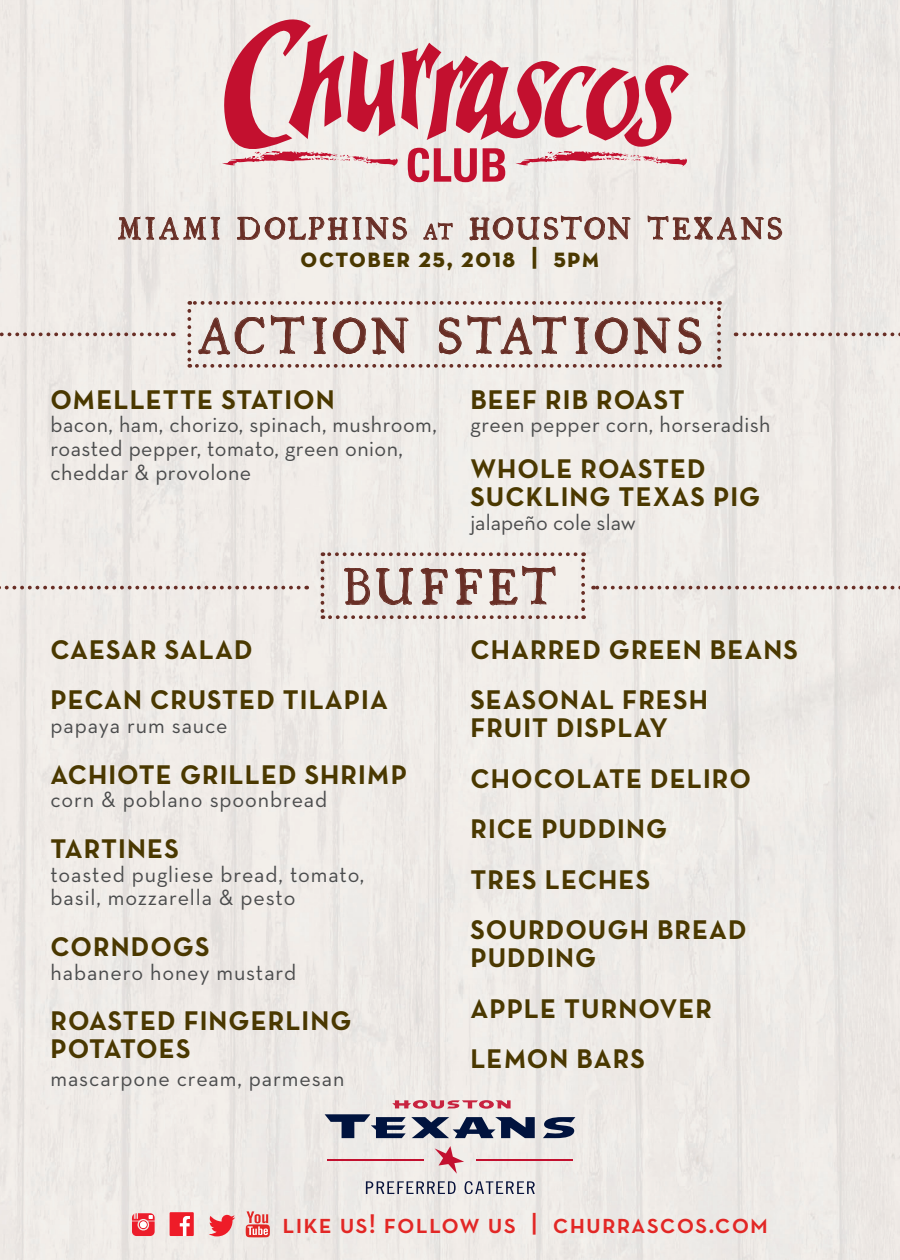
<style>
.page{position:relative;width:900px;height:1260px;background:#fff}
.page>*{position:absolute;margin:0;border:0;box-sizing:border-box;transform-origin:0 0}
.t1{font:45px "Ugly Qua";letter-spacing:.095em;color:#682e25}
.t2{font:27.5px/50.5px "Neutra Text Bold SC Alt";letter-spacing:.04em;color:#4a3800}
.t3{font:27.5px "Neutra Text Demi SC";letter-spacing:.04em;color:#e22725}
.t4{font:27.5px "Ugly Qua";letter-spacing:.115em;color:#682e25}
.t5{font:22.5px/23.8px "Neutra Text";letter-spacing:.03em;color:#4b4c4d}
.t6{font:22.5px "Neutra Text";color:#4b4c4d}
.s1{font-size:19.25px}
</style>
<div class="page">
<img style="left:0;top:0;width:900px;height:1260px">
<svg style="left:219px;top:8px;width:470px;height:174px"></svg>
<svg style="left:118px;top:216px;width:102px;height:24px"></svg>
<svg style="left:237px;top:214px;width:170px;height:28px"></svg>
<svg style="left:423px;top:222px;width:30px;height:18px"></svg>
<svg style="left:469px;top:215px;width:162px;height:27px"></svg>
<svg style="left:648px;top:215px;width:134px;height:26px"></svg>
<svg style="left:187px;top:301px;width:534px;height:67px"></svg>
<svg style="left:321px;top:508px;width:264px;height:111px"></svg>
<svg style="left:0;top:332px;width:165px;height:4px"></svg>
<svg style="left:0;top:586px;width:299px;height:3px"></svg>
<svg style="left:736px;top:332px;width:164px;height:4px"></svg>
<svg style="left:593px;top:586px;width:307px;height:3px"></svg>
<hr style="left:327px;top:1159px;width:97px;height:2px;background:#c3102f">
<hr style="left:476px;top:1159px;width:97px;height:2px;background:#c3102f">
<svg style="left:366px;top:1181px;width:90px;height:13px"></svg>
<svg style="left:435px;top:1146px;width:29px;height:28px"></svg>
<svg style="left:325px;top:1100px;width:250px;height:38px"></svg>
<svg style="left:465px;top:1181px;width:70px;height:13px"></svg>
<svg style="left:132px;top:1213px;width:23px;height:23px"></svg>
<div style="left:140px;top:1221px;width:7px;height:7px;background:#fff;border-radius:50%"></div>
<svg style="left:209px;top:1215px;width:26px;height:21px"></svg>
<svg style="left:246px;top:1211px;width:24px;height:26px"></svg>
<svg style="left:170px;top:1212px;width:24px;height:24px"></svg>
<p class="t4" style="left:118px;top:208px;width:666px">MIAMI DOLPHINS <span class="s1">at</span> HOUSTON TEXANS</p>
<p class="t2" style="left:300px;top:232px;width:301px">october 25, 2018 | 5pm</p>
<h1 class="t1" style="left:198px;top:302px;width:506px">ACTION STATIONS</h1>
<p class="t2" style="left:50px;top:373px;width:286px">OMELLETTE STATION</p>
<p class="t5" style="left:50px;top:412px;width:388px">bacon, ham, chorizo, spinach, mushroom, roasted pepper, tomato, green onion, cheddar &amp; provolone</p>
<p class="t2" style="left:470px;top:373px;width:216px">BEEF RIB ROAST</p>
<p class="t5" style="left:470px;top:412px;width:302px">green pepper corn, horseradish</p>
<p class="t2" style="left:470px;top:454px;width:291px;line-height:28px">WHOLE ROASTED<br>SUCKLING TEXAS PIG</p>
<p class="t6" style="left:470px;top:508px;width:167px">jalapeño cole slaw</p>
<h1 class="t1" style="left:343px;top:552px;width:215px">BUFFET</h1>
<p class="t2" style="left:470px;top:624px;width:329px">CHARRED GREEN BEANS<br>SEASONAL FRESH</p>
<p class="t2" style="left:470px;top:702px;width:282px">FRUIT DISPLAY<br>CHOCOLATE DELIRO<br>RICE PUDDING<br>TRES LECHES<br>SOURDOUGH BREAD</p>
<p class="t2" style="left:470px;top:932px;width:243px">PUDDING<br>APPLE TURNOVER<br>LEMON BARS</p>
<p class="t2" style="left:50px;top:624px;width:339px">CAESAR SALAD<br>PECAN CRUSTED TILAPIA</p>
<p class="t5" style="left:50px;top:713px;width:179px">papaya rum sauce</p>
<p class="t2" style="left:50px;top:748px;width:358px">ACHIOTE GRILLED SHRIMP</p>
<p class="t5" style="left:50px;top:787px;width:278px">corn &amp; poblano spoonbread</p>
<p class="t2" style="left:50px;top:823px;width:130px">TARTINES</p>
<p class="t5" style="left:50px;top:862px;width:315px">toasted pugliese bread, tomato, basil, mozzarella &amp; pesto</p>
<p class="t2" style="left:50px;top:921px;width:160px">CORNDOGS</p>
<p class="t5" style="left:50px;top:960px;width:247px">habanero honey mustard</p>
<p class="t2" style="left:50px;top:1006px;width:302px;line-height:28px">ROASTED FINGERLING<br>POTATOES</p>
<p class="t5" style="left:50px;top:1066px;width:295px">mascarpone cream, parmesan</p>
<p class="t3" style="left:282px;top:1207px;width:487px">like us! follow us | churrascos.com</p>
</div>
